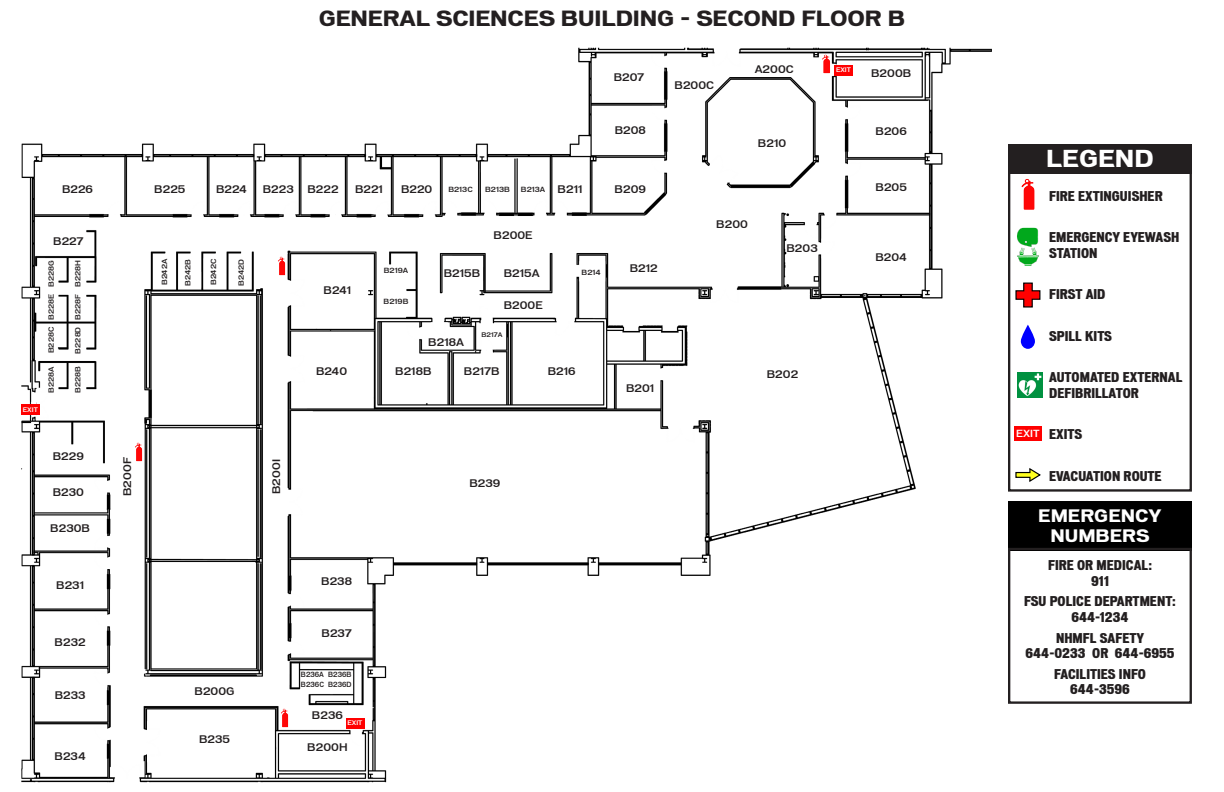
<style>
.page{position:relative;width:1224px;height:792px;background:#fff}
.page>*{position:absolute;margin:0;border:0;box-sizing:border-box;transform-origin:0 0}
.t1{font:22.3px "Vonnes TT Bold";color:#fff}
.t2{font:20px "Vonnes TT Bold";letter-spacing:-.01em;color:#231f20}
.t3{font:16.4px/19.7px "Vonnes TT Bold";color:#fff;text-align:center}
.t4{font:900 condensed 12.9px/15.5px "Vonnes";color:#231f20;text-align:center}
.Large_Room_Numbers{font:500 10px "Vonnes";color:#231f20}
.t5{font:500 9.4px "Vonnes";color:#fff}
.t6{font:500 6.8px "Vonnes";color:#231f20}
.t7{font:500 6.8px "Vonnes";color:#231f20;scale:.87 1}
.t8{font:500 6px "Vonnes";color:#fff}
.Small_Room_Numbers{font:500 6px "Vonnes";color:#231f20}
</style>
<div class="page">
<div style="left:1008px;top:171px;width:184px;height:321px;border:2px solid #231f20"></div>
<div style="left:1008px;top:144px;width:184px;height:29px;background:#231f20"></div>
<div style="left:1008px;top:501px;width:184px;height:49px;background:#000"></div>
<div style="left:1008px;top:548px;width:184px;height:156px;border:2px solid #231f20"></div>
<img style="left:1021px;top:179px;width:14px;height:31px">
<img style="left:1017px;top:227px;width:22px;height:39px">
<svg style="left:1015px;top:282px;width:26px;height:26px"></svg>
<svg style="left:1021px;top:325px;width:14px;height:24px"></svg>
<svg style="left:1015px;top:468px;width:26px;height:14px"></svg>
<div style="left:1014px;top:426px;width:28px;height:15px;background:#f00"></div>
<img style="left:1017px;top:372px;width:25px;height:25px">
<img style="left:21px;top:48px;width:971px;height:734px">
<img style="left:822px;top:55px;width:8px;height:18px">
<img style="left:277px;top:257px;width:9px;height:19px">
<img style="left:134px;top:443px;width:9px;height:19px">
<img style="left:280px;top:709px;width:9px;height:18px">
<div style="left:834px;top:65px;width:19px;height:10px;background:#f00"></div>
<div style="left:21px;top:405px;width:19px;height:10px;background:#f00"></div>
<div style="left:346px;top:718px;width:18px;height:10px;background:#f00"></div>
<div style="left:307px;top:744px;width:41px;height:7px;background:#fff"></div>
<div style="left:312px;top:711px;width:31px;height:8px;background:#fff"></div>
<div style="left:199px;top:735px;width:31px;height:8px;background:#fff"></div>
<div style="left:55px;top:752px;width:31px;height:8px;background:#fff"></div>
<div style="left:55px;top:692px;width:31px;height:7px;background:#fff"></div>
<div style="left:55px;top:638px;width:31px;height:8px;background:#fff"></div>
<div style="left:56px;top:581px;width:28px;height:8px;background:#fff"></div>
<div style="left:50px;top:525px;width:40px;height:7px;background:#fff"></div>
<div style="left:53px;top:488px;width:31px;height:8px;background:#fff"></div>
<div style="left:53px;top:452px;width:31px;height:8px;background:#fff"></div>
<div style="left:53px;top:238px;width:30px;height:7px;background:#fff"></div>
<p class="t2" style="left:319px;top:6px;width:588px">GENERAL SCIENCES BUILDING - SECOND FLOOR B</p>
<p class="Large_Room_Numbers" style="left:614px;top:71px;width:32px">B207</p>
<p class="Large_Room_Numbers" style="left:615px;top:124px;width:33px">B208</p>
<p class="Large_Room_Numbers" style="left:62px;top:184px;width:33px">B226</p>
<p class="Large_Room_Numbers" style="left:154px;top:184px;width:33px">B225</p>
<p class="Large_Room_Numbers" style="left:216px;top:184px;width:32px">B224</p>
<p class="Large_Room_Numbers" style="left:263px;top:184px;width:33px">B223</p>
<p class="Large_Room_Numbers" style="left:307px;top:184px;width:33px">B222</p>
<p class="Large_Room_Numbers" style="left:355px;top:184px;width:30px">B221</p>
<p class="Large_Room_Numbers" style="left:401px;top:184px;width:33px">B220</p>
<p class="t6" style="left:521px;top:186px;width:26px">B213A</p>
<p class="Large_Room_Numbers" style="left:558px;top:184px;width:26px">B211</p>
<p class="Large_Room_Numbers" style="left:615px;top:184px;width:33px">B209</p>
<p class="t6" style="left:448px;top:186px;width:26px">B213C</p>
<p class="t6" style="left:485px;top:186px;width:26px">B213B</p>
<p class="t8" style="left:23px;top:406px;width:16px">EXIT</p>
<p class="Large_Room_Numbers" style="left:53px;top:236px;width:32px">B227</p>
<p class="t6" style="left:47px;top:287px;width:28px;rotate:-90deg">B228G</p>
<p class="t6" style="left:160px;top:285px;width:28px;rotate:-90deg">B242A</p>
<p class="t6" style="left:47px;top:320px;width:28px;rotate:-90deg">B228E</p>
<p class="t6" style="left:47px;top:353px;width:28px;rotate:-90deg">B228C</p>
<p class="t6" style="left:47px;top:393px;width:28px;rotate:-90deg">B228A</p>
<p class="t6" style="left:74px;top:287px;width:28px;rotate:-90deg">B228H</p>
<p class="t6" style="left:74px;top:320px;width:27px;rotate:-90deg">B228F</p>
<p class="t6" style="left:74px;top:354px;width:28px;rotate:-90deg">B228D</p>
<p class="t6" style="left:74px;top:393px;width:28px;rotate:-90deg">B228B</p>
<p class="t6" style="left:184px;top:286px;width:28px;rotate:-90deg">B242B</p>
<p class="t6" style="left:210px;top:285px;width:28px;rotate:-90deg">B242C</p>
<p class="t6" style="left:237px;top:286px;width:28px;rotate:-90deg">B242D</p>
<p class="Large_Room_Numbers" style="left:324px;top:285px;width:29px">B241</p>
<p class="Large_Room_Numbers" style="left:316px;top:365px;width:33px">B240</p>
<p class="Large_Room_Numbers" style="left:494px;top:229px;width:41px">B200E</p>
<p class="t6" style="left:384px;top:267px;width:26px">B219A</p>
<p class="Large_Room_Numbers" style="left:444px;top:268px;width:38px">B215B</p>
<p class="Large_Room_Numbers" style="left:504px;top:268px;width:37px">B215A</p>
<p class="t6" style="left:384px;top:298px;width:26px">B219B</p>
<p class="Large_Room_Numbers" style="left:504px;top:299px;width:41px">B200E</p>
<p class="t6" style="left:582px;top:269px;width:21px">B214</p>
<p class="Small_Room_Numbers" style="left:482px;top:332px;width:23px">B217A</p>
<p class="Large_Room_Numbers" style="left:428px;top:336px;width:37px">B218A</p>
<p class="Large_Room_Numbers" style="left:395px;top:365px;width:38px">B218B</p>
<p class="Large_Room_Numbers" style="left:464px;top:365px;width:37px">B217B</p>
<p class="Large_Room_Numbers" style="left:548px;top:365px;width:29px">B216</p>
<p class="Large_Room_Numbers" style="left:630px;top:262px;width:30px">B212</p>
<p class="Large_Room_Numbers" style="left:626px;top:382px;width:30px">B201</p>
<p class="Large_Room_Numbers" style="left:675px;top:80px;width:41px">B200C</p>
<p class="Large_Room_Numbers" style="left:755px;top:63px;width:41px">A200C</p>
<p class="Large_Room_Numbers" style="left:758px;top:137px;width:30px">B210</p>
<p class="Large_Room_Numbers" style="left:716px;top:218px;width:33px">B200</p>
<p class="Large_Room_Numbers" style="left:786px;top:243px;width:33px">B203</p>
<p class="Large_Room_Numbers" style="left:767px;top:368px;width:33px">B202</p>
<p class="t8" style="left:836px;top:67px;width:16px">EXIT</p>
<p class="Large_Room_Numbers" style="left:871px;top:67px;width:42px">B200B</p>
<p class="Large_Room_Numbers" style="left:876px;top:126px;width:33px">B206</p>
<p class="Large_Room_Numbers" style="left:876px;top:181px;width:33px">B205</p>
<p class="Large_Room_Numbers" style="left:875px;top:251px;width:33px">B204</p>
<p class="Large_Room_Numbers" style="left:53px;top:450px;width:33px">B229</p>
<p class="Large_Room_Numbers" style="left:53px;top:486px;width:33px">B230</p>
<p class="Large_Room_Numbers" style="left:50px;top:523px;width:41px">B230B</p>
<p class="Large_Room_Numbers" style="left:122px;top:496px;width:40px;rotate:-90deg">B200F</p>
<p class="Large_Room_Numbers" style="left:271px;top:494px;width:36px;rotate:-90deg">B200I</p>
<p class="Large_Room_Numbers" style="left:469px;top:478px;width:33px">B239</p>
<p class="Large_Room_Numbers" style="left:56px;top:579px;width:29px">B231</p>
<p class="Large_Room_Numbers" style="left:55px;top:636px;width:33px">B232</p>
<p class="Large_Room_Numbers" style="left:55px;top:690px;width:32px">B233</p>
<p class="Large_Room_Numbers" style="left:55px;top:750px;width:33px">B234</p>
<p class="Large_Room_Numbers" style="left:195px;top:686px;width:42px">B200G</p>
<p class="Large_Room_Numbers" style="left:199px;top:733px;width:33px">B235</p>
<p class="Large_Room_Numbers" style="left:321px;top:575px;width:32px">B238</p>
<p class="Large_Room_Numbers" style="left:322px;top:628px;width:32px">B237</p>
<p class="t7" style="left:301px;top:670px;width:28px">B236A</p>
<p class="t7" style="left:301px;top:681px;width:28px">B236C</p>
<p class="t7" style="left:328px;top:670px;width:28px">B236B</p>
<p class="t7" style="left:328px;top:681px;width:28px">B236D</p>
<p class="Large_Room_Numbers" style="left:312px;top:709px;width:32px">B236</p>
<p class="t8" style="left:348px;top:720px;width:16px">EXIT</p>
<p class="Large_Room_Numbers" style="left:307px;top:742px;width:42px">B200H</p>
<p class="t1" style="left:1046px;top:146px;width:109px">LEGEND</p>
<p class="t4" style="left:1049px;top:188px;width:115px">FIRE EXTINGUISHER</p>
<p class="t4" style="left:1049px;top:230px;width:132px;text-align:left">EMERGENCY EYEWASH<br>STATION</p>
<p class="t4" style="left:1049px;top:287px;width:58px">FIRST AID</p>
<p class="t4" style="left:1049px;top:328px;width:64px">SPILL KITS</p>
<p class="t4" style="left:1049px;top:370px;width:135px;text-align:left">AUTOMATED EXTERNAL<br>DEFIBRILLATOR</p>
<p class="t4" style="left:1049px;top:427px;width:35px">EXITS</p>
<p class="t4" style="left:1049px;top:468px;width:114px">EVACUATION ROUTE</p>
<p class="t3" style="left:1038px;top:506px;width:125px">EMERGENCY<br>NUMBERS</p>
<p class="t4" style="left:1048px;top:558px;width:105px">FIRE OR MEDICAL:<br>911</p>
<p class="t4" style="left:1024px;top:594px;width:153px">FSU POLICE DEPARTMENT:<br>644-1234</p>
<p class="t4" style="left:1026px;top:630px;width:151px">NHMFL SAFETY<br>644-0233 OR 644-6955</p>
<p class="t4" style="left:1054px;top:666px;width:93px">FACILITIES INFO<br>644-3596</p>
<p class="t5" style="left:1016px;top:428px;width:25px">EXIT</p>
</div>
